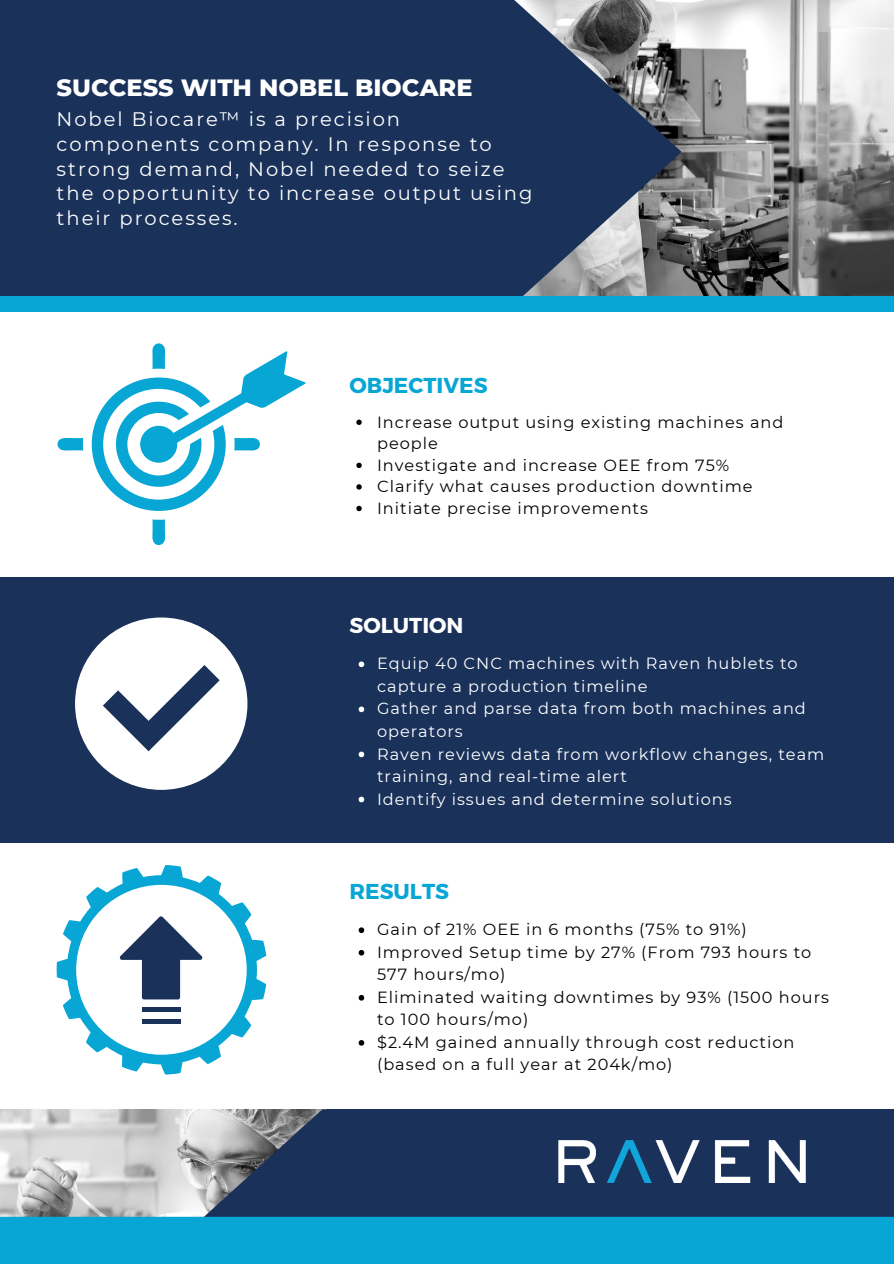
<style>
.page{position:relative;width:894px;height:1264px;background:#fff}
.page>*{position:absolute;margin:0;border:0;box-sizing:border-box;transform-origin:0 0}
.t1{font:800 24px "Montserrat";color:#fff}
.t2{font:700 21.6px "Montserrat";color:#07a6d5}
.t3{font:700 21.6px "Montserrat";color:#fff}
.t4{font:19.5px/24.8px "Montserrat";letter-spacing:.1em;color:#fff}
.t5{font:16.2px/22.5px "Montserrat";letter-spacing:.06em;color:#000}
.t6{font:16.2px/22.5px "Montserrat";letter-spacing:.06em;color:#fff}
</style>
<div class="page">
<img style="left:681px;top:0;width:212px;height:296px">
<svg style="left:511px;top:0;width:170px;height:296px;background:#515d73"></svg>
<div style="left:0;top:0;width:511px;height:304px;background:#1a315a"></div>
<div style="left:0;top:296px;width:893px;height:15px;background:#07a6d5"></div>
<div style="left:0;top:577px;width:893px;height:266px;background:#1a315a"></div>
<svg style="left:57px;top:438px;width:26px;height:12px"></svg>
<svg style="left:152px;top:519px;width:13px;height:26px"></svg>
<svg style="left:92px;top:343px;width:213px;height:168px"></svg>
<div style="left:75px;top:617px;width:172px;height:172px;background:#fff;border-radius:50%"></div>
<svg style="left:103px;top:665px;width:116px;height:86px"></svg>
<svg style="left:57px;top:865px;width:209px;height:209px"></svg>
<div style="left:142px;top:1006px;width:38px;height:5px;background:#1a315a"></div>
<div style="left:142px;top:1018px;width:38px;height:5px;background:#1a315a"></div>
<img style="left:0;top:1109px;width:200px;height:107px">
<svg style="left:200px;top:1109px;width:126px;height:107px;background:#5e697d"></svg>
<div style="left:326px;top:1109px;width:567px;height:154px;background:#1a315a"></div>
<div style="left:0;top:1216px;width:893px;height:14px;background:#07a6d5"></div>
<img style="left:558px;top:1140px;width:246px;height:42px">
<div style="left:0;top:1223px;width:893px;height:40px;background:#07a6d5"></div>
<svg style="left:358px;top:661px;width:6px;height:6px"></svg>
<svg style="left:358px;top:706px;width:6px;height:6px"></svg>
<svg style="left:358px;top:751px;width:6px;height:6px"></svg>
<svg style="left:358px;top:796px;width:6px;height:6px"></svg>
<svg style="left:356px;top:419px;width:5px;height:6px"></svg>
<svg style="left:356px;top:462px;width:5px;height:6px"></svg>
<svg style="left:356px;top:484px;width:5px;height:5px"></svg>
<svg style="left:356px;top:506px;width:5px;height:5px"></svg>
<svg style="left:358px;top:927px;width:6px;height:6px"></svg>
<svg style="left:358px;top:949px;width:6px;height:6px"></svg>
<svg style="left:358px;top:995px;width:6px;height:5px"></svg>
<svg style="left:358px;top:1040px;width:6px;height:5px"></svg>
<p class="t1" style="left:57px;top:73px;width:417px">SUCCESS WITH NOBEL BIOCARE</p>
<p class="t4" style="left:57px;top:107px;width:477px">Nobel Biocare™ is a precision components company. In response to strong demand, Nobel needed to seize the opportunity to increase output using their processes.</p>
<p class="t2" style="left:349px;top:371px;width:139px">OBJECTIVES</p>
<p class="t5" style="left:377px;top:411px;width:408px;line-height:21.6px">Increase output using existing machines and people</p>
<p class="t5" style="left:377px;top:453px;width:353px">Investigate and increase OEE from 75%</p>
<p class="t5" style="left:377px;top:475px;width:377px">Clarify what causes production downtime</p>
<p class="t5" style="left:377px;top:497px;width:272px">Initiate precise improvements</p>
<p class="t3" style="left:349px;top:611px;width:115px">SOLUTION</p>
<p class="t6" style="left:377px;top:652px;width:422px">Equip 40 CNC machines with Raven hublets to capture a production timeline</p>
<p class="t6" style="left:377px;top:697px;width:430px">Gather and parse data from both machines and operators</p>
<p class="t6" style="left:377px;top:742px;width:448px">Raven reviews data from workflow changes, team training, and real-time alert</p>
<p class="t6" style="left:377px;top:787px;width:356px">Identify issues and determine solutions</p>
<p class="t2" style="left:349px;top:877px;width:101px">RESULTS</p>
<p class="t5" style="left:377px;top:918px;width:371px">Gain of 21% OEE in 6 months (75% to 91%)</p>
<p class="t5" style="left:377px;top:940px;width:435px">Improved Setup time by 27% (From 793 hours to<br>577 hours/mo)</p>
<p class="t5" style="left:377px;top:985px;width:453px">Eliminated waiting downtimes by 93% (1500 hours to 100 hours/mo)</p>
<p class="t5" style="left:377px;top:1030px;width:419px">$2.4M gained annually through cost reduction (based on a full year at 204k/mo)</p>
</div>
